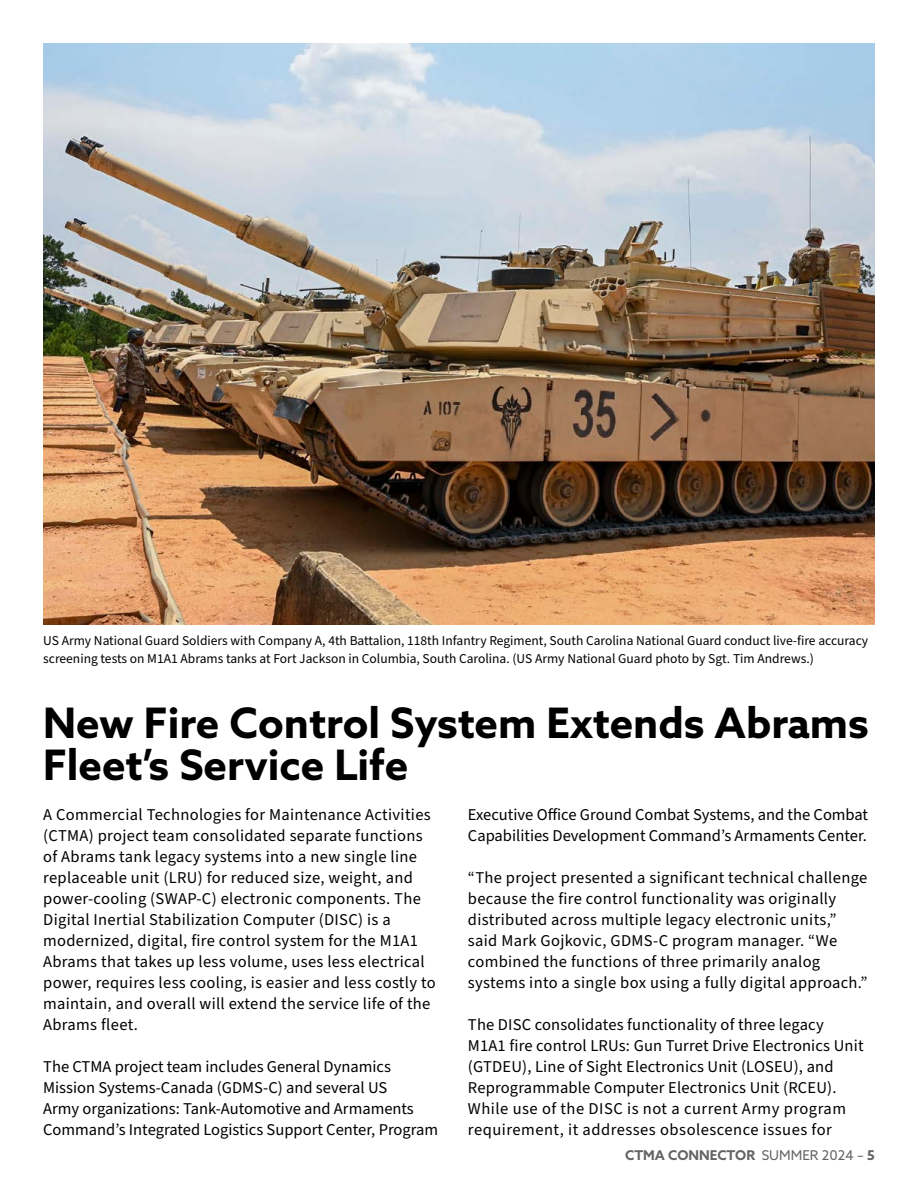
<style>
.page{position:relative;width:918px;height:1188px;background:#fff}
.page>*{position:absolute;margin:0;border:0;box-sizing:border-box;transform-origin:0 0}
.t1{font:700 42px/42px "Azo Sans";color:#000}
.t2{font:16.5px/21px "Source Sans Pro";letter-spacing:.02em;color:#000}
.t3{font:16.5px/21px "Source Sans Pro";color:#000}
.t4{font:13.5px/18px "Source Sans Pro";color:#000}
.t5{font:700 13.5px "Azo Sans";color:#636466}
.s1{font-weight:400}
</style>
<div class="page">
<img style="left:43px;top:43px;width:832px;height:581px">
<p class="t4" style="left:43px;top:632px;width:827px">US Army National Guard Soldiers with Company A, 4th Battalion, 118th Infantry Regiment, South Carolina National Guard conduct live-fire accuracy screening tests on M1A1 Abrams tanks at Fort Jackson in Columbia, South Carolina. (US Army National Guard photo by Sgt. Tim Andrews.)</p>
<h1 class="t1" style="left:43px;top:701px;width:827px">New Fire Control System Extends Abrams<br>Fleet’s Service Life</h1>
<p class="t2" style="left:43px;top:805px;width:394px">A Commercial Technologies for Maintenance Activities (CTMA) project team consolidated separate functions of Abrams tank legacy systems into a new single line replaceable unit (LRU) for reduced size, weight, and power-cooling (SWAP-C) electronic components. The Digital Inertial Stabilization Computer (DISC) is a modernized, digital, fire control system for the M1A1<br>Abrams that takes up less volume, uses less electrical power, requires less cooling, is easier and less costly to maintain, and overall will extend the service life of the Abrams fleet.</p>
<p class="t3" style="left:43px;top:1057px;width:397px">The CTMA project team includes General Dynamics Mission Systems-Canada (GDMS-C) and several US<br>Army organizations: Tank-Automotive and Armaments Command’s Integrated Logistics Support Center, Program</p>
<p class="t3" style="left:468px;top:805px;width:402px">Executive Office Ground Combat Systems, and the Combat<br>Capabilities Development Command’s Armaments Center.</p>
<p class="t2" style="left:468px;top:868px;width:401px">“The project presented a significant technical challenge because the fire control functionality was originally distributed across multiple legacy electronic units,” said Mark Gojkovic, GDMS-C program manager. “We combined the functions of three primarily analog systems into a single box using a fully digital approach.”</p>
<p class="t2" style="left:468px;top:1015px;width:397px">The DISC consolidates functionality of three legacy M1A1 fire control LRUs: Gun Turret Drive Electronics Unit (GTDEU), Line of Sight Electronics Unit (LOSEU), and Reprogrammable Computer Electronics Unit (RCEU).<br>While use of the DISC is not a current Army program requirement, it addresses obsolescence issues for</p>
<p class="t5" style="left:625px;top:1146px;width:251px">CTMA CONNECTOR <span class="s1">SUMMER 2024 –</span> 5</p>
</div>
